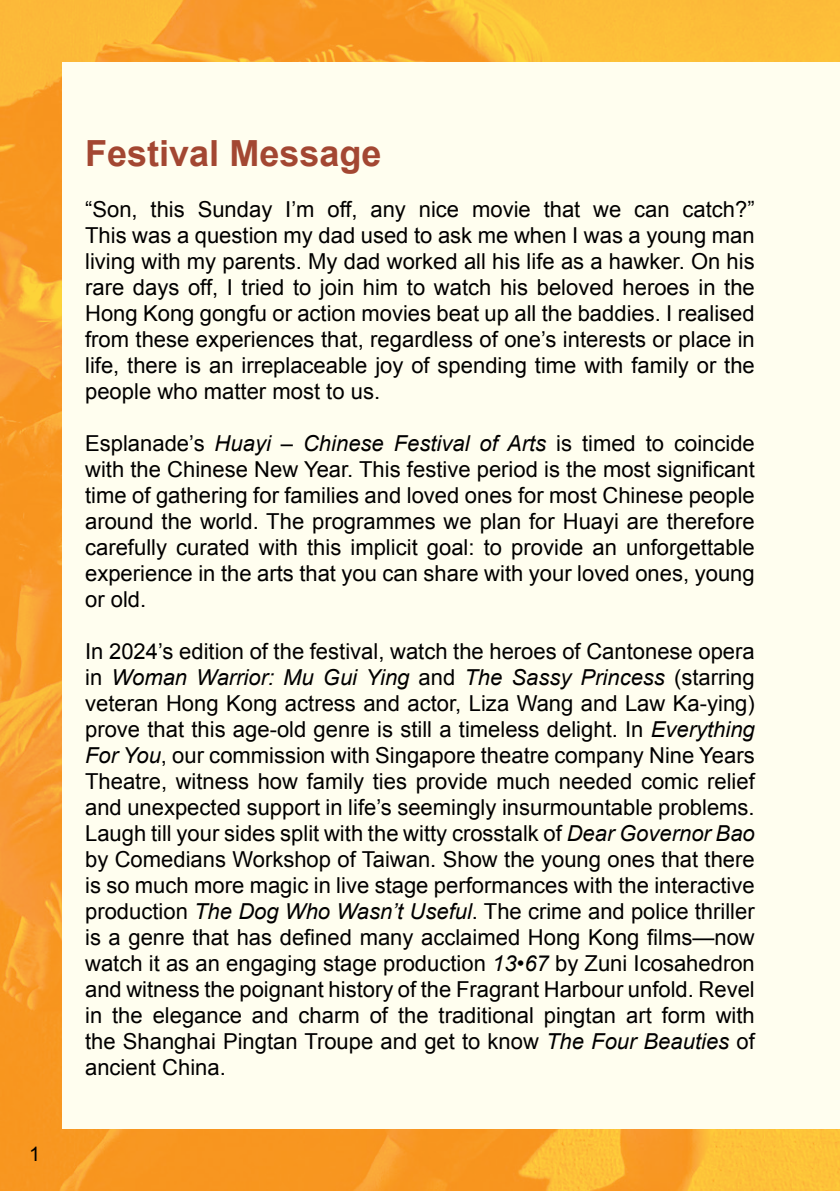
<style>
.page{position:relative;width:840px;height:1191px;background:#fff}
.page>*{position:absolute;margin:0;border:0;box-sizing:border-box;transform-origin:0 0}
.t1{font:700 36px "Arial";color:#a34732}
.t2{font:22px/26px "Arial";color:#000;text-align:justify}
.t3{font:20px "Arial";color:#000}
.s1{font-style:italic}
</style>
<div class="page">
<img style="left:0;top:0;width:839px;height:1191px">
<div style="left:62px;top:62px;width:777px;height:1066px;background:#fffeef"></div>
<p class="t3" style="left:29px;top:1141px;width:13px">1</p>
<h1 class="t1" style="left:85px;top:130px;width:298px">Festival Message</h1>
<p class="t2" style="left:85px;top:196px;width:671px">“Son, this Sunday I’m off, any nice movie that we can catch?” This was a question my dad used to ask me when I was a young man living with my parents. My dad worked all his life as a hawker. On his rare days off, I tried to join him to watch his beloved heroes in the Hong Kong gongfu or action movies beat up all the baddies. I realised from these experiences that, regardless of one’s interests or place in life, there is an irreplaceable joy of spending time with family or the people who matter most to us.</p>
<p class="t2" style="left:85px;top:430px;width:670px">Esplanade’s <span class="s1">Huayi – Chinese Festival of Arts</span> is timed to coincide with the Chinese New Year. This festive period is the most significant time of gathering for families and loved ones for most Chinese people around the world. The programmes we plan for Huayi are therefore carefully curated with this implicit goal: to provide an unforgettable experience in the arts that you can share with your loved ones, young or old.</p>
<p class="t2" style="left:85px;top:638px;width:671px">In 2024’s edition of the festival, watch the heroes of Cantonese opera in <span class="s1">Woman Warrior: Mu Gui Ying</span> and <span class="s1">The Sassy Princess</span> (starring veteran Hong Kong actress and actor, Liza Wang and Law Ka-ying) prove that this age-old genre is still a timeless delight. In <span class="s1">Everything For You</span>, our commission with Singapore theatre company Nine Years Theatre, witness how family ties provide much needed comic relief and unexpected support in life’s seemingly insurmountable problems.<br>Laugh till your sides split with the witty crosstalk of <span class="s1">Dear Governor Bao </span>by Comedians Workshop of Taiwan. Show the young ones that there is so much more magic in live stage performances with the interactive production <span class="s1">The Dog Who Wasn’t Useful</span>. The crime and police thriller is a genre that has defined many acclaimed Hong Kong films—now watch it as an engaging stage production <span class="s1">13•67</span> by Zuni Icosahedron and witness the poignant history of the Fragrant Harbour unfold. Revel in the elegance and charm of the traditional pingtan art form with the Shanghai Pingtan Troupe and get to know <span class="s1">The Four Beauties</span> of ancient China.</p>
</div>
